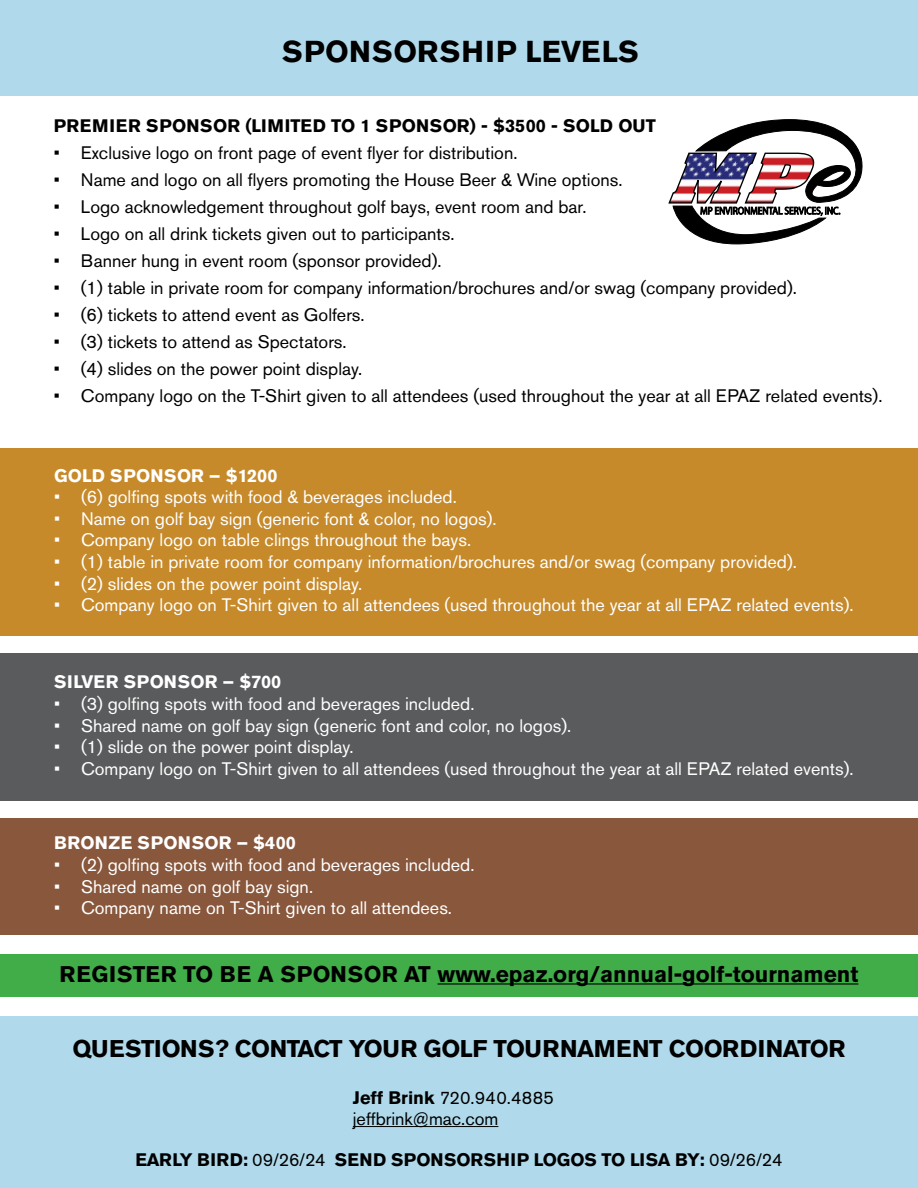
<style>
.page{position:relative;width:918px;height:1188px;background:#fff}
.page>*{position:absolute;margin:0;border:0;box-sizing:border-box;transform-origin:0 0}
.t1{font:700 30px "Akzidenz Grotesk Pro";letter-spacing:.02em;color:#000}
.t2{font:700 24px "Akzidenz Grotesk Pro";letter-spacing:-.02em;color:#000}
.t3{font:700 22.5px "Akzidenz Grotesk Pro";color:#000}
.t4{font:18px "Akzidenz Grotesk Pro";color:#fff}
.t5{font:18px/21px "Akzidenz Grotesk Pro";color:#000}
.t6{font:700 18px "Akzidenz Grotesk Pro";letter-spacing:.02em;color:#000}
.t7{font:700 18px "Akzidenz Grotesk Pro";letter-spacing:.02em;color:#fff}
.t8{font:700 18px "Akzidenz Grotesk Pro";color:#fff}
.s1{font-weight:700}
.s2{font-weight:400}
</style>
<div class="page">
<div style="left:0;top:1016px;width:918px;height:172px;background:#b0daeb"></div>
<div style="left:0;top:954px;width:918px;height:43px;background:#41ad49"></div>
<div style="left:0;top:0;width:918px;height:95px;background:#b0daeb"></div>
<div style="left:0;top:448px;width:918px;height:188px;background:#c68a2b"></div>
<div style="left:0;top:653px;width:918px;height:148px;background:#5a5b5d"></div>
<div style="left:0;top:819px;width:918px;height:116px;background:#88573c"></div>
<hr style="left:438px;top:983px;width:420px;height:2px;background:#000">
<svg style="left:668px;top:119px;width:195px;height:125px"></svg>
<hr style="left:353px;top:1126px;width:145px;height:1px;background:#000">
<h1 class="t1" style="left:282px;top:32px;width:358px">SPONSORSHIP LEVELS</h1>
<p class="t6" style="left:54px;top:114px;width:603px">PREMIER SPONSOR (LIMITED TO 1 SPONSOR) - $3500 - SOLD OUT</p>
<p class="t5" style="left:54px;top:142px;width:465px">• Exclusive logo on front page of event flyer for distribution.</p>
<p class="t5" style="left:54px;top:169px;width:570px">• Name and logo on all flyers promoting the House Beer &amp; Wine options.</p>
<p class="t5" style="left:54px;top:196px;width:534px">• Logo acknowledgement throughout golf bays, event room and bar.</p>
<p class="t5" style="left:54px;top:223px;width:402px">• Logo on all drink tickets given out to participants.</p>
<p class="t5" style="left:54px;top:250px;width:389px">• Banner hung in event room (sponsor provided).</p>
<p class="t5" style="left:54px;top:277px;width:744px">• (1) table in private room for company information/brochures and/or swag (company provided).</p>
<p class="t5" style="left:54px;top:304px;width:312px">• (6) tickets to attend event as Golfers.</p>
<p class="t5" style="left:54px;top:331px;width:294px">• (3) tickets to attend as Spectators.</p>
<p class="t5" style="left:54px;top:358px;width:310px">• (4) slides on the power point display.</p>
<p class="t5" style="left:54px;top:385px;width:830px">• Company logo on the T-Shirt given to all attendees (used throughout the year at all EPAZ related events).</p>
<p class="t8" style="left:54px;top:464px;width:225px">GOLD SPONSOR – $1200</p>
<p class="t4" style="left:54px;top:485px;width:404px">• (6) golfing spots with food &amp; beverages included.</p>
<p class="t4" style="left:54px;top:507px;width:444px">• Name on golf bay sign (generic font &amp; color, no logos).</p>
<p class="t4" style="left:54px;top:528px;width:419px">• Company logo on table clings throughout the bays.</p>
<p class="t4" style="left:54px;top:550px;width:744px">• (1) table in private room for company information/brochures and/or swag (company provided).</p>
<p class="t4" style="left:54px;top:572px;width:310px">• (2) slides on the power point display.</p>
<p class="t4" style="left:54px;top:593px;width:801px">• Company logo on T-Shirt given to all attendees (used throughout the year at all EPAZ related events).</p>
<p class="t7" style="left:54px;top:670px;width:229px">SILVER SPONSOR – $700</p>
<p class="t4" style="left:54px;top:692px;width:422px">• (3) golfing spots with food and beverages included.</p>
<p class="t4" style="left:54px;top:714px;width:519px">• Shared name on golf bay sign (generic font and color, no logos).</p>
<p class="t4" style="left:54px;top:735px;width:301px">• (1) slide on the power point display.</p>
<p class="t4" style="left:54px;top:757px;width:801px">• Company logo on T-Shirt given to all attendees (used throughout the year at all EPAZ related events).</p>
<p class="t7" style="left:54px;top:831px;width:243px">BRONZE SPONSOR – $400</p>
<p class="t4" style="left:54px;top:853px;width:422px">• (2) golfing spots with food and beverages included.</p>
<p class="t4" style="left:54px;top:875px;width:261px">• Shared name on golf bay sign.</p>
<p class="t4" style="left:54px;top:896px;width:400px">• Company name on T-Shirt given to all attendees.</p>
<p class="t3" style="left:60px;top:959px;width:800px">REGISTER TO BE A SPONSOR AT www.epaz.org/annual-golf-tournament</p>
<h2 class="t2" style="left:73px;top:1033px;width:774px">QUESTIONS? CONTACT YOUR GOLF TOURNAMENT COORDINATOR</h2>
<p class="t5" style="left:353px;top:1087px;width:202px"><span class="s1">Jeff Brink</span> 720.940.4885 jeffbrink@mac.com</p>
<p class="t6" style="left:135px;top:1148px;width:649px">EARLY BIRD: <span class="s2">09/26/24</span> SEND SPONSORSHIP LOGOS TO LISA BY: <span class="s2">09/26/24</span></p>
</div>
